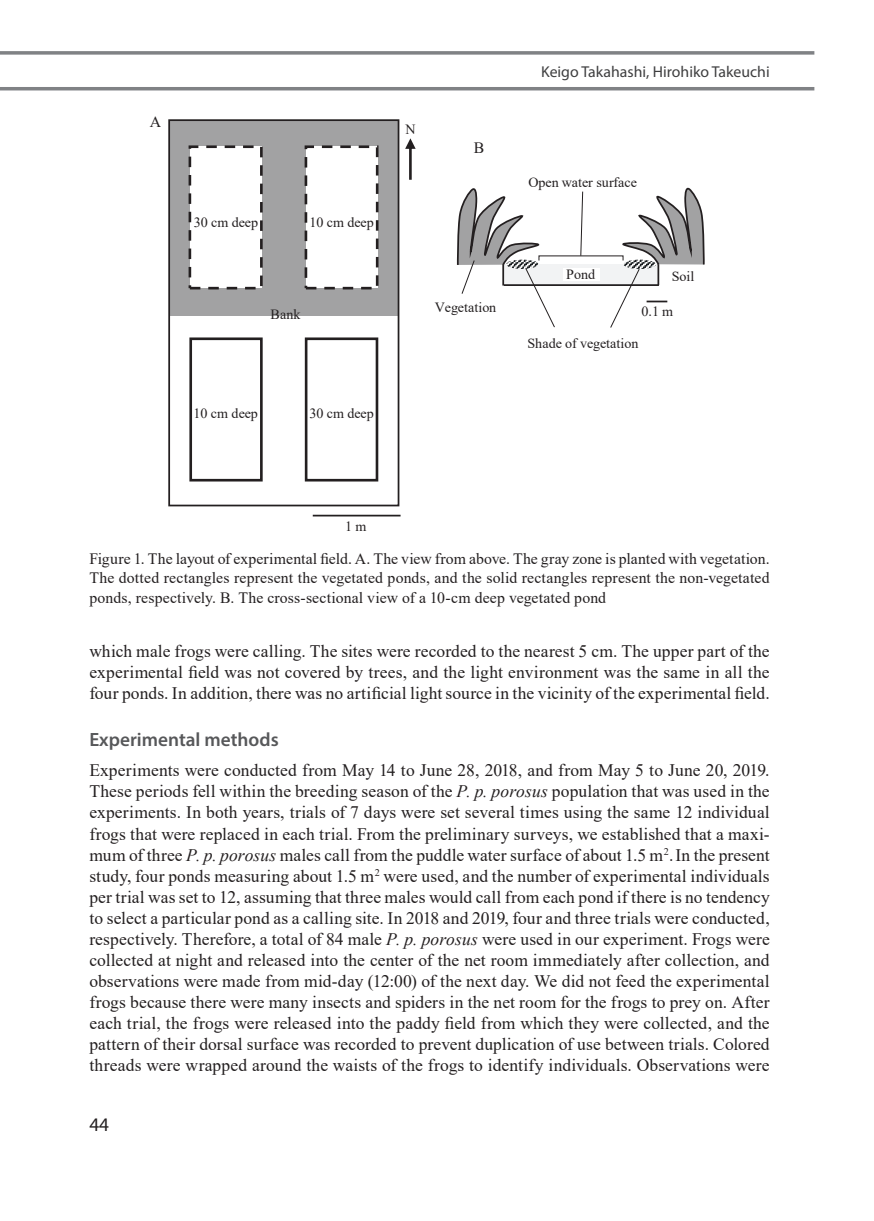
<style>
.page{position:relative;width:874px;height:1221px;background:#fff}
.page>*{position:absolute;margin:0;border:0;box-sizing:border-box;transform-origin:0 0}
.t1{font:600 19.25px "Myriad Pro";color:#57585a}
.t2{font:19.25px "Myriad Pro";color:#231f20}
.t3{font:17.5px/21px "Times New Roman";letter-spacing:.005em;color:#231f20;text-align:justify}
.t4{font:15.75px/19.2px "Times New Roman";letter-spacing:.01em;color:#231f20;text-align:justify}
.t5{font:15.75px "Myriad Pro";color:#3e3e3f}
.t6{font:14px "Times New Roman";letter-spacing:.005em;color:#231f20}
.s1{font-style:italic}
</style>
<div class="page">
<svg style="left:0;top:51px;width:814px;height:4px;background:#8f9193"></svg>
<hr style="left:0;top:87px;width:814px;height:3px;background:#808285">
<div style="left:502px;top:264px;width:155px;height:21px;background:#f2f3f4"></div>
<div style="left:169px;top:120px;width:229px;height:195px;background:#a2a2a3"></div>
<div style="left:168px;top:119px;width:231px;height:387px;border:2px solid #231f20"></div>
<div style="left:189px;top:337px;width:73px;height:144px;border:3px solid #231f20"></div>
<hr style="left:503px;top:284px;width:155px;height:2px;background:#231f20">
<svg style="left:405px;top:138px;width:10px;height:42px"></svg>
<hr style="left:312px;top:514px;width:88px;height:2px;background:#231f20">
<div style="left:562px;top:268px;width:37px;height:13px;background:#fff"></div>
<div style="left:305px;top:337px;width:73px;height:144px;border:3px solid #231f20"></div>
<div style="left:190px;top:147px;width:71px;height:141px;background:#fff"></div>
<div style="left:188px;top:145px;width:74px;height:144px;border:3px dashed #231f20"></div>
<div style="left:306px;top:147px;width:71px;height:141px;background:#fff"></div>
<div style="left:304px;top:145px;width:74px;height:144px;border:3px dashed #231f20"></div>
<svg style="left:579px;top:191px;width:4px;height:65px"></svg>
<svg style="left:456px;top:188px;width:99px;height:140px"></svg>
<svg style="left:609px;top:187px;width:96px;height:141px"></svg>
<p class="t4" style="left:150px;top:112px;width:13px">A</p>
<p class="t6" style="left:405px;top:120px;width:12px">N</p>
<p class="t6" style="left:193px;top:212px;width:66px">30 cm deep</p>
<p class="t6" style="left:309px;top:212px;width:66px">10 cm deep</p>
<p class="t4" style="left:473px;top:137px;width:12px">B</p>
<p class="t6" style="left:270px;top:304px;width:31px">Bank</p>
<p class="t6" style="left:434px;top:297px;width:63px">Vegetation</p>
<p class="t6" style="left:193px;top:403px;width:66px">10 cm deep</p>
<p class="t6" style="left:309px;top:403px;width:66px">30 cm deep</p>
<p class="t5" style="left:541px;top:62px;width:226px">Keigo Takahashi, Hirohiko Takeuchi</p>
<p class="t6" style="left:528px;top:172px;width:110px">Open water surface</p>
<p class="t6" style="left:566px;top:264px;width:30px">Pond</p>
<p class="t6" style="left:671px;top:267px;width:24px">Soil</p>
<p class="t6" style="left:641px;top:301px;width:33px">0.1 m</p>
<p class="t6" style="left:527px;top:333px;width:112px">Shade of vegetation</p>
<p class="t6" style="left:345px;top:516px;width:23px">1 m</p>
<p class="t4" style="left:89px;top:548px;width:681px">Figure 1. The layout of experimental field. A. The view from above. The gray zone is planted with vegetation.<br>The dotted rectangles represent the vegetated ponds, and the solid rectangles represent the non-vegetated ponds, respectively. B. The cross-sectional view of a 10-cm deep vegetated pond</p>
<p class="t3" style="left:89px;top:640px;width:681px">which male frogs were calling. The sites were recorded to the nearest 5 cm. The upper part of the experimental field was not covered by trees, and the light environment was the same in all the four ponds. In addition, there was no artificial light source in the vicinity of the experimental field.</p>
<p class="t1" style="left:89px;top:726px;width:191px">Experimental methods</p>
<p class="t3" style="left:89px;top:759px;width:681px">Experiments were conducted from May 14 to June 28, 2018, and from May 5 to June 20, 2019.<br>These periods fell within the breeding season of the <span class="s1">P. p. porosus</span> population that was used in the experiments. In both years, trials of 7 days were set several times using the same 12 individual frogs that were replaced in each trial. From the preliminary surveys, we established that a maxi&shy;mum of three <span class="s1">P. p. porosus</span> males call from the puddle water surface of about 1.5 m<sup>2</sup>.In the present study, four ponds measuring about 1.5 m<sup>2</sup> were used, and the number of experimental individuals per trial was set to 12, assuming that three males would call from each pond if there is no tendency to select a particular pond as a calling site. In 2018 and 2019, four and three trials were conducted, respectively. Therefore, a total of 84 male <span class="s1">P. p. porosus</span> were used in our experiment. Frogs were collected at night and released into the center of the net room immediately after collection, and observations were made from mid-day (12:00) of the next day. We did not feed the experimental frogs because there were many insects and spiders in the net room for the frogs to prey on. After each trial, the frogs were released into the paddy field from which they were collected, and the pattern of their dorsal surface was recorded to prevent duplication of use between trials. Colored threads were wrapped around the waists of the frogs to identify individuals. Observations were</p>
<p class="t2" style="left:89px;top:1112px;width:21px">44</p>
</div>
